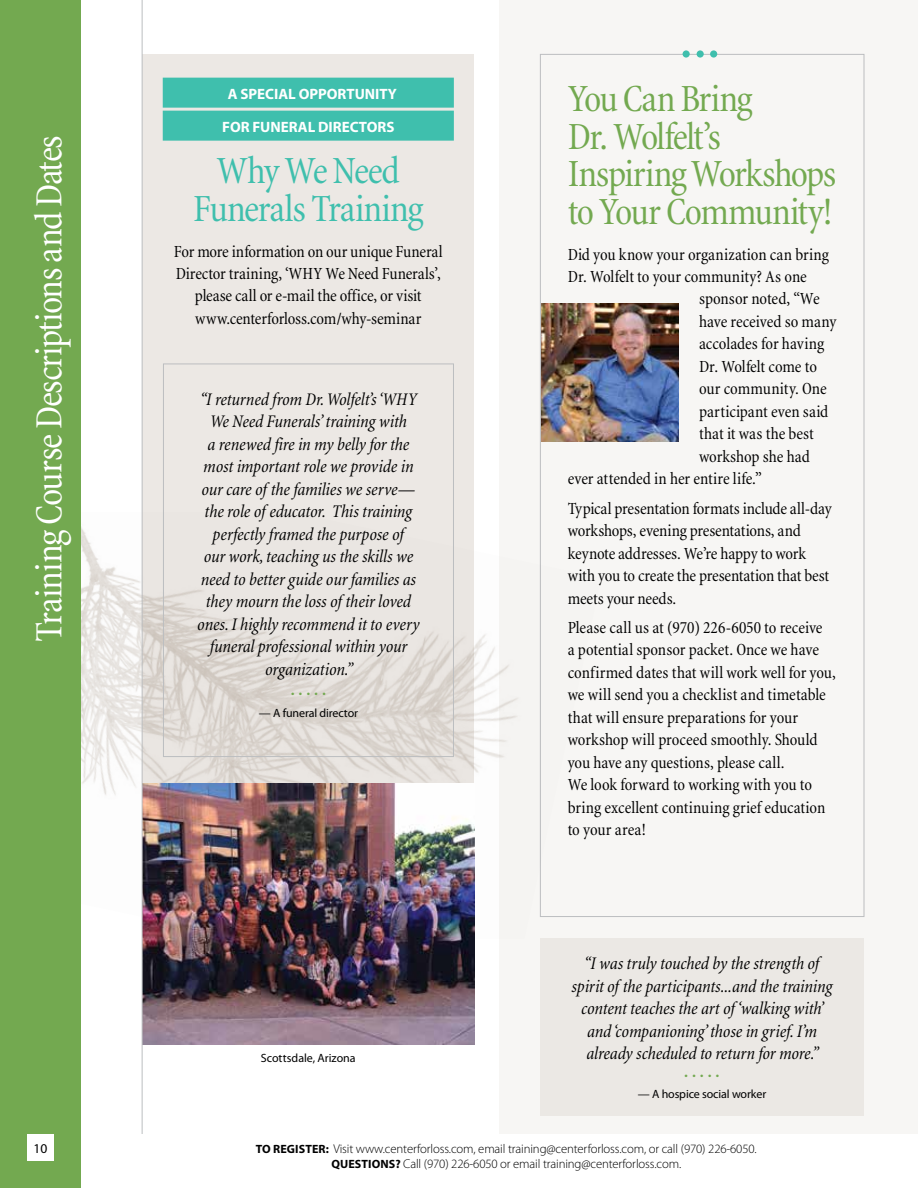
<style>
.page{position:relative;width:918px;height:1188px;background:#fff}
.page>*{position:absolute;margin:0;border:0;box-sizing:border-box;transform-origin:0 0}
.t1{font:condensed 39px/37.5px "Minion";letter-spacing:-.04em;color:#73a950}
.t2{font:condensed 39px "Minion";letter-spacing:-.035em;color:#fff}
.t3{font:condensed 39px/37.5px "Minion";letter-spacing:-.03em;color:#3fbfad;text-align:center}
.t4{font:italic condensed 18px/22.5px "Minion";letter-spacing:-.01em;color:#000;text-align:center}
.t5{font:condensed 17.25px/22.5px "Minion";letter-spacing:-.005em;color:#000}
.t6{font:700 15px "Myriad Pro";color:#fff}
.t7{font:13.5px "Myriad Pro";color:#000}
.t8{font:300 12.75px/15px "Myriad Pro";letter-spacing:-.01em;color:#000;text-align:center}
.t9{font:12px "Myriad Pro";letter-spacing:-.01em;color:#000}
.t10{font:12px "Myriad Pro";color:#73a950}
.s1{font-weight:700;font-size:12px}
</style>
<div class="page">
<div style="left:500px;top:0;width:418px;height:1134px;background:#f7f6f4"></div>
<div style="left:0;top:0;width:81px;height:1188px;background:#73a950"></div>
<div style="left:27px;top:1134px;width:27px;height:27px;background:#fff"></div>
<div style="left:540px;top:939px;width:324px;height:177px;background:#ebe8e4"></div>
<div style="left:142px;top:54px;width:332px;height:730px;background:#ece8e4"></div>
<div style="left:163px;top:78px;width:291px;height:30px;background:#3fbfad"></div>
<div style="left:163px;top:111px;width:291px;height:30px;background:#3fbfad"></div>
<img style="left:81px;top:512px;width:520px;height:427px">
<img style="left:541px;top:304px;width:138px;height:137px">
<div style="left:163px;top:364px;width:291px;height:393px;border:1px solid #bcbec0"></div>
<div style="left:683px;top:50px;width:7px;height:8px;background:#3fbfad;border-radius:50%"></div>
<div style="left:697px;top:50px;width:7px;height:8px;background:#3fbfad;border-radius:50%"></div>
<div style="left:710px;top:50px;width:7px;height:8px;background:#3fbfad;border-radius:50%"></div>
<img style="left:143px;top:784px;width:331px;height:260px">
<hr style="left:142px;top:0;width:1px;height:1134px;background:#bcbec0">
<h1 class="t2" style="left:29px;top:642px;width:509px;rotate:-90deg">Training Course Descriptions and Dates</h1>
<p class="t7" style="left:34px;top:1141px;width:15px">10</p>
<p class="t6" style="left:228px;top:86px;width:171px">A SPECIAL OPPORTUNITY</p>
<p class="t6" style="left:222px;top:119px;width:174px">FOR FUNERAL DIRECTORS</p>
<h1 class="t3" style="left:193px;top:153px;width:232px">Why We Need<br>Funerals Training</h1>
<p class="t5" style="left:174px;top:240px;width:270px;text-align:center">For more information on our unique Funeral Director training, ‘WHY We Need Funerals’, please call or e-mail the office, or visit www.centerforloss.com/why-seminar</p>
<p class="t4" style="left:197px;top:388px;width:224px">“I returned from Dr. Wolfelt’s ‘WHY<br>We Need Funerals’ training with<br>a renewed fire in my belly for the most important role we provide in our care of the families we serve— the role of educator. This training perfectly framed the purpose of<br>our work, teaching us the skills we need to better guide our families as they mourn the loss of their loved ones. I highly recommend it to every funeral professional within your organization.”</p>
<p class="t10" style="left:291px;top:687px;width:36px">•••••</p>
<p class="t9" style="left:259px;top:706px;width:101px">— A funeral director</p>
<p class="t9" style="left:261px;top:1051px;width:96px">Scottsdale, Arizona</p>
<h1 class="t1" style="left:568px;top:81px;width:270px">You Can Bring<br>Dr. Wolfelt’s<br>Inspiring Workshops to Your Community!</h1>
<p class="t5" style="left:568px;top:243px;width:263px">Did you know your organization can bring</p>
<p class="t5" style="left:568px;top:266px;width:241px">Dr. Wolfelt to your community? As one</p>
<p class="t5" style="left:699px;top:288px;width:122px">sponsor noted, “We</p>
<p class="t5" style="left:699px;top:311px;width:139px">have received so many</p>
<p class="t5" style="left:699px;top:333px;width:127px">accolades for having</p>
<p class="t5" style="left:699px;top:356px;width:119px">Dr. Wolfelt come to</p>
<p class="t5" style="left:699px;top:378px;width:129px">our community. One</p>
<p class="t5" style="left:699px;top:401px;width:131px">participant even said</p>
<p class="t5" style="left:699px;top:423px;width:117px">that it was the best</p>
<p class="t5" style="left:699px;top:446px;width:112px">workshop she had</p>
<p class="t5" style="left:568px;top:468px;width:196px">ever attended in her entire life.”</p>
<p class="t5" style="left:568px;top:497px;width:266px">Typical presentation formats include all-day workshops, evening presentations, and keynote addresses. We’re happy to work with you to create the presentation that best meets your needs.</p>
<p class="t5" style="left:568px;top:617px;width:270px">Please call us at (970) 226-6050 to receive<br>a potential sponsor packet. Once we have confirmed dates that will work well for you, we will send you a checklist and timetable that will ensure preparations for your workshop will proceed smoothly. Should you have any questions, please call.<br>We look forward to working with you to bring excellent continuing grief education to your area!</p>
<p class="t4" style="left:572px;top:953px;width:262px">“I was truly touched by the strength of spirit of the participants...and the training content teaches the art of ‘walking with’ and ‘companioning’ those in grief. I’m already scheduled to return for more.”</p>
<p class="t10" style="left:685px;top:1068px;width:36px">•••••</p>
<p class="t9" style="left:638px;top:1088px;width:130px">— A hospice social worker</p>
<p class="t8" style="left:256px;top:1142px;width:502px"><span class="s1">TO REGISTER:</span> Visit www.centerforloss.com, email training@centerforloss.com, or call (970) 226-6050.<br><span class="s1">QUESTIONS?</span> Call (970) 226-6050 or email training@centerforloss.com.</p>
</div>
